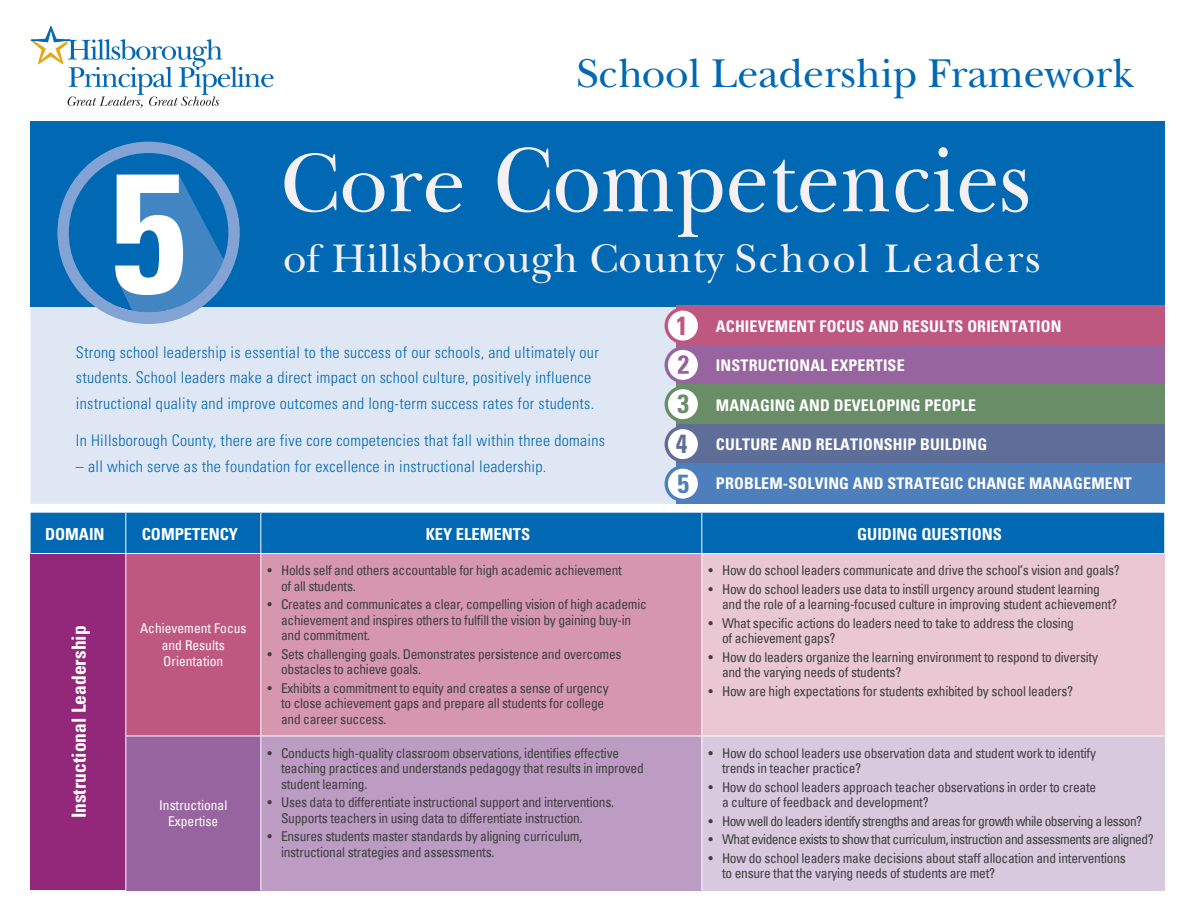
<style>
.page{position:relative;width:1188px;height:918px;background:#fff}
.page>*{position:absolute;margin:0;border:0;box-sizing:border-box;transform-origin:0 0}
.t1{font:95.25px "New Baskerville";color:#f5f0f4;scale:.91 1}
.t2{font:42px "New Baskerville";color:#0168b3}
.t3{font:41.7px "New Baskerville";letter-spacing:.01em;color:#f5f0f4}
.t4{font:700 condensed 26.25px "Univers";color:#bf5881}
.t5{font:700 condensed 26.25px "Univers";color:#688d67}
.t6{font:700 condensed 26.25px "Univers";color:#5e6e98}
.t7{font:700 condensed 26.25px "Univers";color:#4d7fbd}
.t8{font:700 condensed 19.5px "Univers";color:#fff}
.t9{font:700 condensed 16.5px "Univers";color:#fff}
.t10{font:300 condensed 16.05px/25.7px "Univers";letter-spacing:.02em;color:#0168b3}
.t11{font:700 condensed 16.05px "Univers";letter-spacing:.01em;color:#fff}
.t12{font:condensed 13.5px/15.5px "Univers";letter-spacing:-.02em;color:#3e3e3f}
.t13{font:condensed 13.5px "Univers";letter-spacing:-.04em;color:#3e3e3f}
.t14{font:condensed 13.5px/16px "Univers";color:#fff;text-align:center}
.s1{font-size:86.7px}
</style>
<div class="page">
<div style="left:31px;top:306px;width:645px;height:198px;background:#e0e7f4"></div>
<div style="left:31px;top:122px;width:1133px;height:184px;background:#0168b3"></div>
<div style="left:676px;top:306px;width:488px;height:40px;background:#bf5881"></div>
<div style="left:676px;top:345px;width:488px;height:41px;background:#98649f"></div>
<div style="left:676px;top:385px;width:488px;height:40px;background:#688d67"></div>
<div style="left:676px;top:424px;width:488px;height:40px;background:#5e6e98"></div>
<div style="left:676px;top:464px;width:488px;height:40px;background:#4d7fbd"></div>
<svg style="left:665px;top:307px;width:36px;height:195px"></svg>
<svg style="left:57px;top:142px;width:183px;height:182px"></svg>
<svg style="left:30px;top:25px;width:244px;height:83px"></svg>
<div style="left:31px;top:513px;width:1133px;height:40px;background:#0168b3"></div>
<div style="left:31px;top:554px;width:95px;height:336px;background:#93287b"></div>
<div style="left:126px;top:554px;width:135px;height:182px;background:#bf5881"></div>
<div style="left:261px;top:554px;width:441px;height:182px;background:#d697ae"></div>
<div style="left:702px;top:554px;width:462px;height:182px;background:#e9c7d3"></div>
<div style="left:126px;top:736px;width:135px;height:154px;background:#98649f"></div>
<div style="left:261px;top:736px;width:441px;height:154px;background:#bc9cc2"></div>
<div style="left:702px;top:736px;width:462px;height:154px;background:#d8c9de"></div>
<hr style="left:126px;top:513px;width:1px;height:40px;background:#fff">
<hr style="left:261px;top:513px;width:1px;height:40px;background:#fff">
<hr style="left:702px;top:513px;width:1px;height:40px;background:#fff">
<hr style="left:126px;top:554px;width:1px;height:182px;background:#fff">
<hr style="left:261px;top:554px;width:1px;height:182px;background:#fff">
<hr style="left:702px;top:554px;width:1px;height:182px;background:#fff">
<hr style="left:126px;top:736px;width:135px;height:1px;background:#fff">
<hr style="left:126px;top:736px;width:1px;height:154px;background:#fff">
<hr style="left:261px;top:736px;width:441px;height:1px;background:#fff">
<hr style="left:261px;top:736px;width:1px;height:154px;background:#fff">
<hr style="left:702px;top:736px;width:462px;height:1px;background:#fff">
<hr style="left:702px;top:736px;width:1px;height:154px;background:#fff">
<h2 class="t2" style="left:577px;top:48px;width:559px">School Leadership Framework</h2>
<h1 class="t1" style="left:280px;top:125px;width:826px"><span class="s1">Core</span> Competencies</h1>
<h3 class="t3" style="left:283px;top:234px;width:759px">of Hillsborough County School Leaders</h3>
<p class="t10" style="left:76px;top:339px;width:525px">Strong school leadership is essential to the success of our schools, and ultimately our students. School leaders make a direct impact on school culture, positively influence instructional quality and improve outcomes and long-term success rates for students.</p>
<p class="t10" style="left:76px;top:428px;width:531px">In Hillsborough County, there are five core competencies that fall within three domains</p>
<p class="t10" style="left:76px;top:453px;width:472px">– all which serve as the foundation for excellence in instructional leadership.</p>
<h3 class="t4" style="left:676px;top:309px;width:13px">1</h3>
<h3 class="t5" style="left:678px;top:388px;width:13px">3</h3>
<h3 class="t6" style="left:676px;top:428px;width:13px">4</h3>
<h3 class="t7" style="left:678px;top:467px;width:13px">5</h3>
<p class="t11" style="left:716px;top:316px;width:347px">ACHIEVEMENT FOCUS AND RESULTS ORIENTATION</p>
<p class="t11" style="left:716px;top:356px;width:190px">INSTRUCTIONAL EXPERTISE</p>
<p class="t11" style="left:716px;top:395px;width:262px">MANAGING AND DEVELOPING PEOPLE</p>
<p class="t11" style="left:716px;top:435px;width:273px">CULTURE AND RELATIONSHIP BUILDING</p>
<p class="t11" style="left:716px;top:474px;width:417px">PROBLEM-SOLVING AND STRATEGIC CHANGE MANAGEMENT</p>
<p class="t9" style="left:45px;top:524px;width:61px">DOMAIN</p>
<p class="t9" style="left:142px;top:524px;width:98px">COMPETENCY</p>
<p class="t9" style="left:426px;top:524px;width:106px">KEY ELEMENTS</p>
<p class="t9" style="left:857px;top:524px;width:146px">GUIDING QUESTIONS</p>
<h3 class="t8" style="left:67px;top:818px;width:194px;rotate:-90deg">Instructional Leadership</h3>
<p class="t14" style="left:140px;top:620px;width:108px">Achievement Focus and Results<br>Orientation</p>
<p class="t14" style="left:159px;top:797px;width:70px">Instructional<br>Expertise</p>
<p class="t12" style="left:281px;top:562px;width:342px;text-indent:-14px">• Holds self and others accountable for high academic achievement of all students.</p>
<p class="t12" style="left:281px;top:597px;width:367px;text-indent:-13px">• Creates and communicates a clear, compelling vision of high academic achievement and inspires others to fulfill the vision by gaining buy-in and commitment.</p>
<p class="t12" style="left:281px;top:646px;width:342px;text-indent:-13px">• Sets challenging goals. Demonstrates persistence and overcomes obstacles to achieve goals.</p>
<p class="t12" style="left:281px;top:680px;width:329px;text-indent:-13px">• Exhibits a commitment to equity and creates a sense of urgency to close achievement gaps and prepare all students for college and career success.</p>
<p class="t12" style="left:281px;top:745px;width:364px;text-indent:-14px">• Conducts high-quality classroom observations, identifies effective teaching practices and understands pedagogy that results in improved student learning.</p>
<p class="t12" style="left:281px;top:795px;width:335px;text-indent:-14px">• Uses data to differentiate instructional support and interventions.<br>Supports teachers in using data to differentiate instruction.</p>
<p class="t12" style="left:281px;top:829px;width:303px;text-indent:-13px">• Ensures students master standards by aligning curriculum, instructional strategies and assessments.</p>
<p class="t12" style="left:709px;top:562px;width:413px">• How do school leaders communicate and drive the school’s vision and goals?</p>
<p class="t12" style="left:722px;top:581px;width:397px;text-indent:-13px">• How do school leaders use data to instill urgency around student learning and the role of a learning-focused culture in improving student achievement?</p>
<p class="t12" style="left:722px;top:615px;width:353px;text-indent:-13px">• What specific actions do leaders need to take to address the closing of achievement gaps?</p>
<p class="t12" style="left:722px;top:649px;width:377px;text-indent:-13px">• How do leaders organize the learning environment to respond to diversity and the varying needs of students?</p>
<p class="t12" style="left:709px;top:683px;width:366px">• How are high expectations for students exhibited by school leaders?</p>
<p class="t12" style="left:722px;top:745px;width:376px;text-indent:-13px">• How do school leaders use observation data and student work to identify trends in teacher practice?</p>
<p class="t12" style="left:722px;top:779px;width:376px;text-indent:-14px">• How do school leaders approach teacher observations in order to create a culture of feedback and development?</p>
<p class="t13" style="left:709px;top:812px;width:435px">• How well do leaders identify strengths and areas for growth while observing a lesson?</p>
<p class="t13" style="left:709px;top:831px;width:447px">• What evidence exists to show that curriculum, instruction and assessments are aligned?</p>
<p class="t12" style="left:722px;top:850px;width:405px;text-indent:-14px">• How do school leaders make decisions about staff allocation and interventions to ensure that the varying needs of students are met?</p>
</div>
